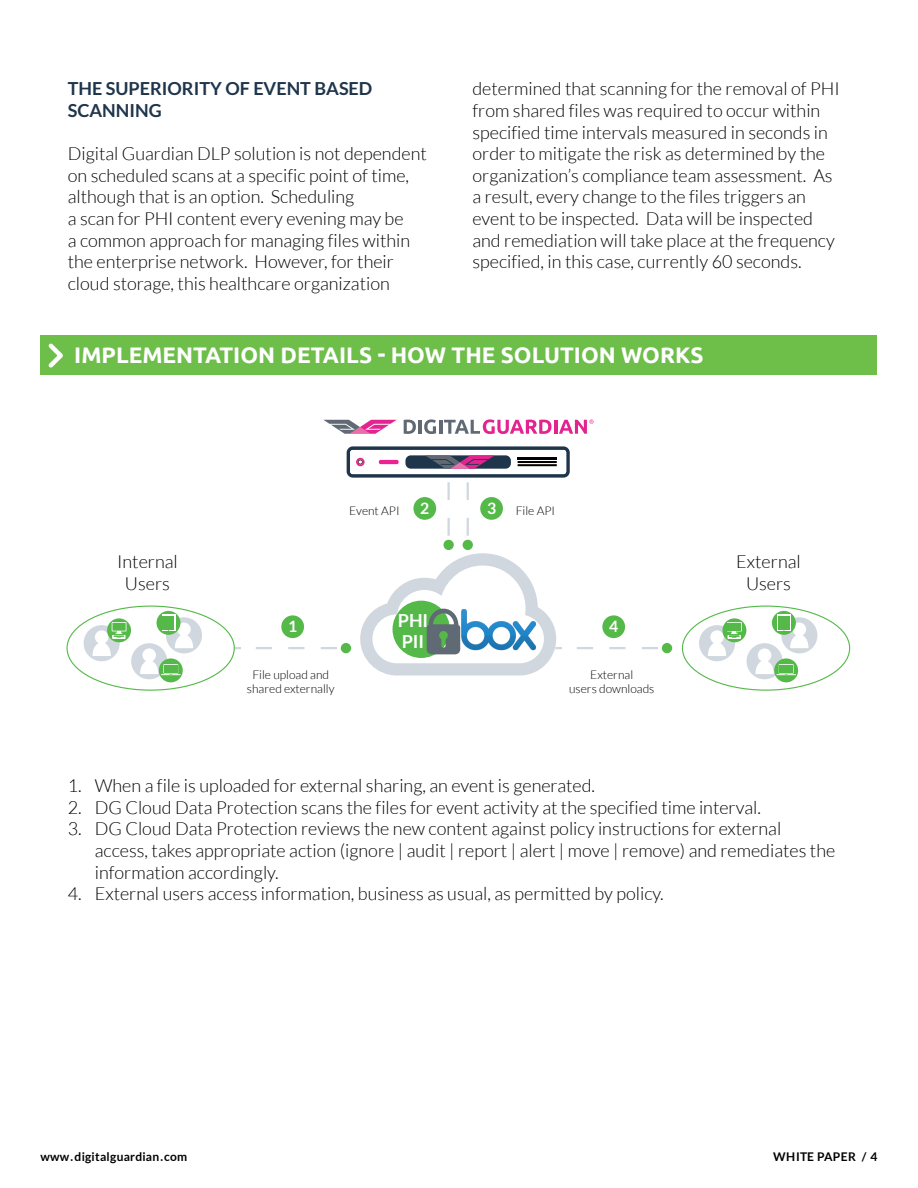
<style>
.page{position:relative;width:918px;height:1188px;background:#fff}
.page>*{position:absolute;margin:0;border:0;box-sizing:border-box;transform-origin:0 0}
.t1{font:700 22.5px "Ubuntu";color:#fff}
.t2{font:300 18px/21.6px "Lato";color:#000}
.t3{font:700 18px/21.6px "Lato";color:#1e354b}
.t4{font:700 18px/21.6px "Lato";color:#fff}
.t5{font:700 15.75px "Lato";color:#fff}
.t6{font:300 12px/14.4px "Lato";color:#000;text-align:center}
.t7{font:700 12px "Lato";letter-spacing:.02em;color:#000}
</style>
<div class="page">
<div style="left:281px;top:615px;width:23px;height:23px;background:#54b948;border-radius:50%"></div>
<div style="left:602px;top:615px;width:23px;height:23px;background:#54b948;border-radius:50%"></div>
<div style="left:463px;top:540px;width:10px;height:10px;background:#54b948;border-radius:50%"></div>
<div style="left:443px;top:540px;width:11px;height:10px;background:#54b948;border-radius:50%"></div>
<svg style="left:347px;top:446px;width:223px;height:90px"></svg>
<svg style="left:577px;top:647px;width:81px;height:2px"></svg>
<div style="left:662px;top:643px;width:10px;height:10px;background:#54b948;border-radius:50%"></div>
<svg style="left:235px;top:647px;width:6px;height:2px"></svg>
<svg style="left:256px;top:647px;width:81px;height:2px"></svg>
<div style="left:341px;top:643px;width:10px;height:10px;background:#54b948;border-radius:50%"></div>
<div style="left:166px;top:617px;width:36px;height:36px;background:#d1d7de;border-radius:50%"></div>
<div style="left:84px;top:625px;width:36px;height:36px;background:#d1d7de;border-radius:50%"></div>
<div style="left:131px;top:643px;width:36px;height:36px;background:#d1d7de;border-radius:50%"></div>
<svg style="left:159px;top:658px;width:24px;height:24px"></svg>
<svg style="left:107px;top:618px;width:24px;height:24px"></svg>
<svg style="left:92px;top:622px;width:34px;height:34px"></svg>
<div style="left:157px;top:611px;width:23px;height:24px;background:#54b948;border-radius:50%"></div>
<div style="left:162px;top:614px;width:13px;height:17px;background:#fff"></div>
<div style="left:163px;top:616px;width:11px;height:13px;background:#54b948"></div>
<svg style="left:140px;top:623px;width:53px;height:52px"></svg>
<div style="left:781px;top:617px;width:36px;height:36px;background:#d1d7de;border-radius:50%"></div>
<div style="left:699px;top:625px;width:36px;height:36px;background:#d1d7de;border-radius:50%"></div>
<div style="left:747px;top:643px;width:36px;height:36px;background:#d1d7de;border-radius:50%"></div>
<svg style="left:774px;top:658px;width:24px;height:24px"></svg>
<div style="left:722px;top:618px;width:24px;height:24px;background:#54b948;border-radius:50%"></div>
<svg style="left:708px;top:622px;width:34px;height:34px"></svg>
<div style="left:772px;top:611px;width:24px;height:24px;background:#54b948;border-radius:50%"></div>
<div style="left:777px;top:614px;width:13px;height:17px;background:#fff"></div>
<div style="left:778px;top:616px;width:12px;height:13px;background:#54b948"></div>
<svg style="left:755px;top:623px;width:54px;height:52px"></svg>
<svg style="left:360px;top:543px;width:202px;height:133px"></svg>
<svg style="left:404px;top:420px;width:12px;height:14px"></svg>
<hr style="left:418px;top:420px;width:4px;height:14px;background:#616a74">
<svg style="left:424px;top:419px;width:12px;height:15px"></svg>
<hr style="left:439px;top:420px;width:3px;height:14px;background:#616a74">
<svg style="left:444px;top:419px;width:107px;height:15px"></svg>
<hr style="left:554px;top:420px;width:3px;height:14px;background:#e32490">
<svg style="left:559px;top:420px;width:34px;height:14px"></svg>
<svg style="left:324px;top:420px;width:73px;height:14px"></svg>
<img style="left:456px;top:608px;width:85px;height:43px">
<div style="left:40px;top:335px;width:838px;height:40px;background:#6ebe4a"></div>
<svg style="left:48px;top:343px;width:15px;height:25px"></svg>
<p class="t3" style="left:68px;top:78px;width:306px">THE SUPERIORITY OF EVENT BASED<br>SCANNING</p>
<p class="t2" style="left:68px;top:143px;width:361px">Digital Guardian DLP solution is not dependent on scheduled scans at a specific point of time, although that is an option. Scheduling<br>a scan for PHI content every evening may be<br>a common approach for managing files within the enterprise network. However, for their cloud storage, this healthcare organization</p>
<p class="t2" style="left:472px;top:78px;width:369px">determined that scanning for the removal of PHI from shared files was required to occur within specified time intervals measured in seconds in order to mitigate the risk as determined by the organization’s compliance team assessment. As a result, every change to the files triggers an event to be inspected. Data will be inspected and remediation will take place at the frequency specified, in this case, currently 60 seconds.</p>
<p class="t1" style="left:74px;top:341px;width:631px">IMPLEMENTATION DETAILS - HOW THE SOLUTION WORKS</p>
<p class="t5" style="left:420px;top:499px;width:11px">2</p>
<p class="t5" style="left:487px;top:499px;width:11px">3</p>
<p class="t6" style="left:349px;top:503px;width:52px">Event API</p>
<p class="t6" style="left:516px;top:503px;width:41px">File API</p>
<p class="t2" style="left:117px;top:551px;width:62px;text-align:center">Internal<br>Users</p>
<p class="t2" style="left:736px;top:551px;width:66px;text-align:center">External<br>Users</p>
<p class="t4" style="left:398px;top:609px;width:32px">PHI<br>PII</p>
<p class="t6" style="left:569px;top:667px;width:87px">External<br>users downloads</p>
<p class="t5" style="left:288px;top:617px;width:11px">1</p>
<p class="t5" style="left:609px;top:617px;width:11px">4</p>
<p class="t6" style="left:247px;top:667px;width:89px">File upload and shared externally</p>
<p class="t2" style="left:68px;top:775px;width:529px">1. When a file is uploaded for external sharing, an event is generated.</p>
<p class="t2" style="left:68px;top:797px;width:695px">2. DG Cloud Data Protection scans the files for event activity at the specified time interval.</p>
<p class="t2" style="left:95px;top:818px;width:742px;text-indent:-27px">3. DG Cloud Data Protection reviews the new content against policy instructions for external access, takes appropriate action (ignore | audit | report | alert | move | remove) and remediates the information accordingly.</p>
<p class="t2" style="left:68px;top:883px;width:598px">4. External users access information, business as usual, as permitted by policy.</p>
<p class="t7" style="left:40px;top:1150px;width:148px">www.digitalguardian.com</p>
<p class="t7" style="left:773px;top:1150px;width:106px">WHITE PAPER / 4</p>
</div>
